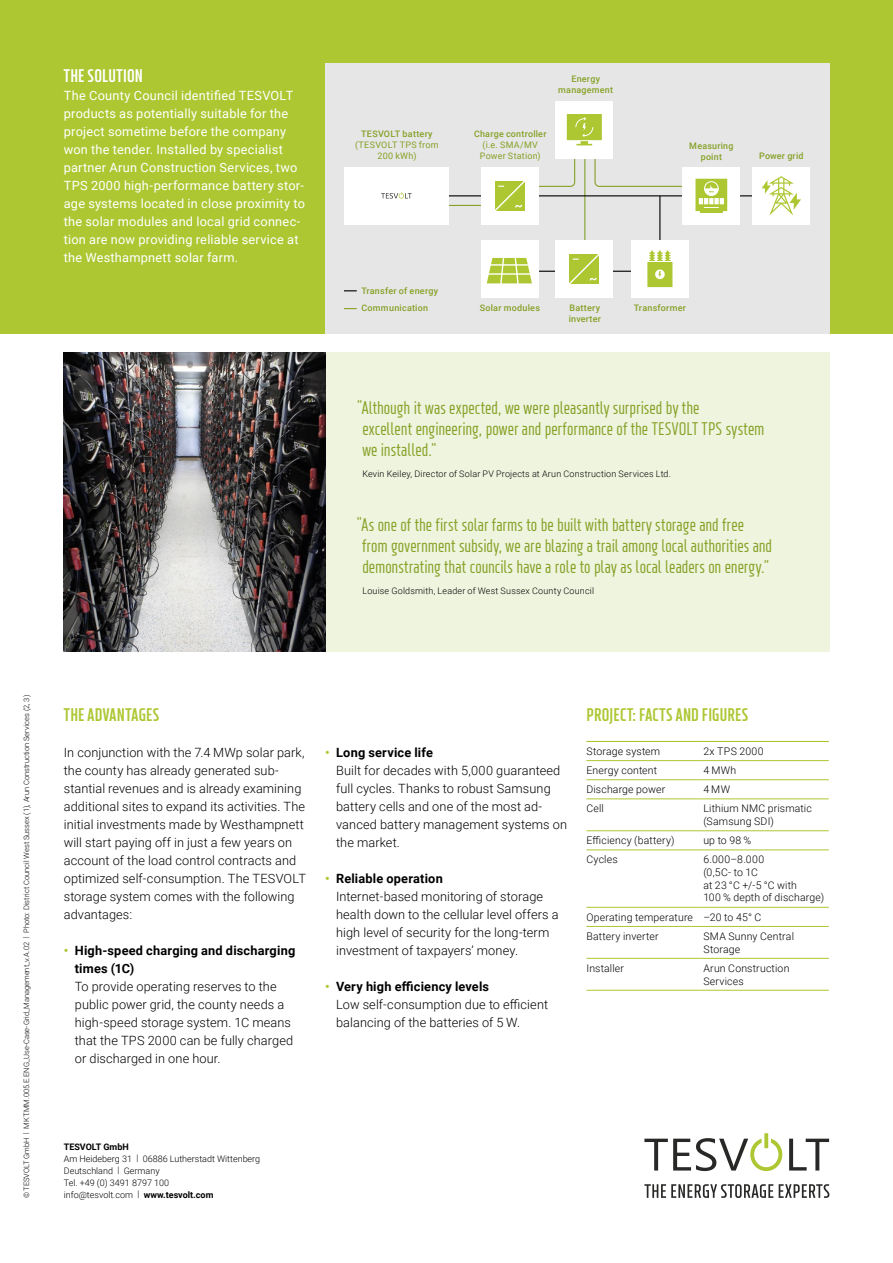
<style>
.page{position:relative;width:893px;height:1263px;background:#fff}
.page>*{position:absolute;margin:0;border:0;box-sizing:border-box;transform-origin:0 0}
.t1{font:500 condensed 18px/21px "XXII Neue Norm";color:#86a127}
.t2{font:800 condensed 18px "XXII Neue Norm";letter-spacing:.015em;color:#adc733}
.t3{font:800 condensed 18px "XXII Neue Norm";letter-spacing:.02em;color:#fff}
.t4{font:300 12.75px/18px "Roboto";letter-spacing:.005em;color:#000}
.t5{font:12.75px/18px "Roboto";letter-spacing:.02em;color:#fff}
.t6{font:700 12.75px/18px "Roboto";letter-spacing:.015em;color:#000}
.t7{font:300 10.5px/12.6px "Roboto";letter-spacing:.015em;color:#000}
.t8{font:300 10.5px "Roboto";letter-spacing:.035em;color:#000}
.t9{font:300 9px/12px "Roboto";letter-spacing:.015em;color:#000}
.t10{font:500 9px/10.8px "Roboto";letter-spacing:.025em;color:#86a127}
.t11{font:9px/10.8px "Roboto";letter-spacing:.03em;color:#86a127;text-align:center}
.t12{font:700 9px "Roboto";color:#000}
.t13{font:300 7.5px "Roboto";color:#000}
.s1{color:#adc733}
.s2{font-weight:700;color:#adc733}
.s3{font-weight:700}
</style>
<div class="page">
<div style="left:0;top:0;width:893px;height:334px;background:#adc733"></div>
<div style="left:325px;top:64px;width:504px;height:270px;background:#e6e6e6"></div>
<div style="left:325px;top:352px;width:504px;height:300px;background:#eff4de"></div>
<img style="left:63px;top:352px;width:262px;height:300px">
<svg style="left:764px;top:1133px;width:4px;height:15px"></svg>
<svg style="left:789px;top:1139px;width:40px;height:31px"></svg>
<svg style="left:644px;top:1184px;width:129px;height:14px"></svg>
<svg style="left:779px;top:1184px;width:50px;height:14px"></svg>
<svg style="left:644px;top:1138px;width:138px;height:33px"></svg>
<hr style="left:586px;top:741px;width:113px;height:1px;background:#adc733">
<hr style="left:699px;top:741px;width:130px;height:1px;background:#adc733">
<hr style="left:586px;top:760px;width:113px;height:1px;background:#adc733">
<hr style="left:699px;top:760px;width:130px;height:1px;background:#adc733">
<hr style="left:586px;top:779px;width:113px;height:1px;background:#adc733">
<hr style="left:699px;top:779px;width:130px;height:1px;background:#adc733">
<hr style="left:586px;top:798px;width:113px;height:1px;background:#adc733">
<hr style="left:699px;top:798px;width:130px;height:1px;background:#adc733">
<hr style="left:586px;top:830px;width:113px;height:1px;background:#adc733">
<hr style="left:699px;top:830px;width:130px;height:1px;background:#adc733">
<hr style="left:586px;top:849px;width:113px;height:1px;background:#adc733">
<hr style="left:699px;top:849px;width:130px;height:1px;background:#adc733">
<hr style="left:586px;top:907px;width:113px;height:1px;background:#adc733">
<hr style="left:699px;top:907px;width:130px;height:1px;background:#adc733">
<hr style="left:586px;top:926px;width:113px;height:1px;background:#adc733">
<hr style="left:699px;top:926px;width:130px;height:1px;background:#adc733">
<hr style="left:586px;top:958px;width:113px;height:1px;background:#adc733">
<hr style="left:699px;top:958px;width:130px;height:1px;background:#adc733">
<hr style="left:586px;top:990px;width:113px;height:1px;background:#adc733">
<hr style="left:699px;top:990px;width:130px;height:1px;background:#adc733">
<hr style="left:447px;top:205px;width:64px;height:1px;background:#86a127">
<svg style="left:594px;top:159px;width:88px;height:28px"></svg>
<hr style="left:659px;top:196px;width:1px;height:90px;background:#000">
<hr style="left:493px;top:271px;width:196px;height:1px;background:#000">
<hr style="left:584px;top:149px;width:1px;height:137px;background:#86a127">
<svg style="left:344px;top:290px;width:13px;height:1px"></svg>
<svg style="left:344px;top:308px;width:13px;height:1px"></svg>
<hr style="left:440px;top:195px;width:329px;height:1px;background:#000">
<div style="left:555px;top:101px;width:58px;height:58px;background:#fff"></div>
<svg style="left:567px;top:114px;width:35px;height:31px"></svg>
<div style="left:481px;top:240px;width:58px;height:58px;background:#fff"></div>
<svg style="left:487px;top:257px;width:45px;height:27px"></svg>
<hr style="left:487px;top:273px;width:46px;height:2px;background:#fff">
<hr style="left:486px;top:264px;width:47px;height:2px;background:#fff">
<div style="left:631px;top:240px;width:58px;height:58px;background:#fff"></div>
<svg style="left:647px;top:251px;width:25px;height:36px"></svg>
<div style="left:682px;top:167px;width:58px;height:58px;background:#fff"></div>
<svg style="left:695px;top:179px;width:32px;height:34px"></svg>
<div style="left:344px;top:167px;width:105px;height:58px;background:#fff"></div>
<svg style="left:381px;top:192px;width:31px;height:7px"></svg>
<div style="left:752px;top:167px;width:58px;height:58px;background:#fff"></div>
<svg style="left:761px;top:176px;width:40px;height:40px"></svg>
<div style="left:555px;top:240px;width:58px;height:58px;background:#fff"></div>
<svg style="left:569px;top:254px;width:30px;height:30px"></svg>
<div style="left:481px;top:167px;width:58px;height:58px;background:#fff"></div>
<svg style="left:495px;top:159px;width:81px;height:52px"></svg>
<h1 class="t3" style="left:64px;top:65px;width:81px">THE SOLUTION</h1>
<p class="t5" style="left:64px;top:86px;width:243px">The County Council identified TESVOLT products as potentially suitable for the project sometime before the company won the tender. Installed by specialist partner Arun Construction Services, two TPS 2000 high-performance battery stor&shy;age systems located in close proximity to the solar modules and local grid connec&shy;tion are now providing reliable service at the Westhampnett solar farm.</p>
<p class="t10" style="left:361px;top:128px;width:73px">TESVOLT battery</p>
<p class="t11" style="left:355px;top:139px;width:85px">(TESVOLT TPS from<br>200 kWh)</p>
<p class="t10" style="left:558px;top:73px;width:56px;text-align:center">Energy management</p>
<p class="t10" style="left:474px;top:128px;width:74px">Charge controller</p>
<p class="t11" style="left:480px;top:139px;width:62px;text-align:left">(i.e. SMA/MV<br>Power Station)</p>
<p class="t10" style="left:689px;top:140px;width:46px;text-align:center">Measuring point</p>
<p class="t10" style="left:759px;top:150px;width:46px">Power grid</p>
<p class="t10" style="left:361px;top:281px;width:78px;line-height:17.7px">Transfer of energy<br>Communication</p>
<p class="t10" style="left:480px;top:302px;width:62px">Solar modules</p>
<p class="t10" style="left:569px;top:302px;width:34px">Battery inverter</p>
<p class="t10" style="left:634px;top:302px;width:54px">Transformer</p>
<h1 class="t1" style="left:362px;top:397px;width:404px;text-indent:-5px">“Although it was expected, we were pleasantly surprised by the<br>excellent engineering, power and performance of the TESVOLT TPS system we installed.”</h1>
<p class="t9" style="left:362px;top:468px;width:310px">Kevin Keiley, Director of Solar PV Projects at Arun Construction Services Ltd.</p>
<h1 class="t1" style="left:362px;top:514px;width:411px;text-indent:-6px">“As one of the first solar farms to be built with battery storage and free from government subsidy, we are blazing a trail among local authorities and demonstrating that councils have a role to play as local leaders on energy.”</h1>
<p class="t9" style="left:362px;top:585px;width:233px">Louise Goldsmith, Leader of West Sussex County Council</p>
<p class="t13" style="left:21px;top:1134px;width:440px;rotate:-90deg">| MKT.MM.005.E.ENG_Use-Case-Grid_Management_v.A.02 | Photo: District Council West Sussex (1), Arun Construction Services (2, 3)</p>
<p class="t13" style="left:21px;top:1198px;width:62px;rotate:-90deg">© TESVOLT GmbH</p>
<h1 class="t2" style="left:64px;top:704px;width:97px">THE ADVANTAGES</h1>
<p class="t4" style="left:64px;top:743px;width:244px">In conjunction with the 7.4 MWp solar park, the county has already generated sub&shy;stantial revenues and is already examining additional sites to expand its activities. The initial investments made by Westhampnett will start paying off in just a few years on account of the load control contracts and optimized self-consumption. The TESVOLT storage system comes with the following advantages:</p>
<p class="t6" style="left:75px;top:941px;width:222px;text-indent:-11px"><span class="s1">•</span> High-speed charging and discharging times (1C)</p>
<p class="t4" style="left:75px;top:977px;width:220px">To provide operating reserves to the public power grid, the county needs a high-speed storage system. 1C means that the TPS 2000 can be fully charged or discharged in one hour.</p>
<p class="t4" style="left:336px;top:743px;width:232px;text-indent:-11px"><span class="s2">•</span> <span class="s3">Long service life<br></span>Built for decades with 5,000 guaranteed full cycles. Thanks to robust Samsung battery cells and one of the most ad&shy;vanced battery management systems on the market.</p>
<p class="t4" style="left:336px;top:869px;width:224px;text-indent:-11px"><span class="s2">•</span> <span class="s3">Reliable operation<br></span>Internet-based monitoring of storage health down to the cellular level offers a high level of security for the long-term investment of taxpayers’ money.</p>
<p class="t4" style="left:336px;top:977px;width:213px;text-indent:-11px"><span class="s2">•</span> <span class="s3">Very high efficiency levels<br></span>Low self-consumption due to efficient balancing of the batteries of 5 W.</p>
<h1 class="t2" style="left:586px;top:704px;width:163px">PROJECT: FACTS AND FIGURES</h1>
<p class="t7" style="left:586px;top:744px;width:75px">Storage system</p>
<p class="t8" style="left:703px;top:744px;width:62px">2x TPS 2000</p>
<p class="t7" style="left:586px;top:763px;width:72px">Energy content</p>
<p class="t7" style="left:703px;top:763px;width:34px">4 MWh</p>
<p class="t7" style="left:586px;top:783px;width:80px">Discharge power</p>
<p class="t7" style="left:703px;top:783px;width:28px">4 MW</p>
<p class="t7" style="left:586px;top:802px;width:19px">Cell</p>
<p class="t7" style="left:703px;top:802px;width:110px">Lithium NMC prismatic (Samsung SDI)</p>
<p class="t7" style="left:586px;top:834px;width:90px">Efficiency (battery)</p>
<p class="t7" style="left:703px;top:834px;width:49px">up to 98 %</p>
<p class="t7" style="left:586px;top:853px;width:33px">Cycles</p>
<p class="t7" style="left:703px;top:853px;width:122px">6.000–8.000<br>(0,5C- to 1C<br>at 23 °C +/-5 °C with<br>100 % depth of discharge)</p>
<p class="t7" style="left:586px;top:907px;width:176px;line-height:19.6px">Operating temperature –20 to 45° C<br>Battery inverter</p>
<p class="t7" style="left:703px;top:930px;width:92px">SMA Sunny Central<br>Storage</p>
<p class="t7" style="left:586px;top:962px;width:39px">Installer</p>
<p class="t7" style="left:703px;top:962px;width:88px">Arun Construction<br>Services</p>
<p class="t12" style="left:64px;top:1140px;width:67px">TESVOLT GmbH</p>
<p class="t9" style="left:64px;top:1152px;width:198px">Am Heideberg 31 | 06886 Lutherstadt Wittenberg<br>Deutschland | Germany<br>Tel. +49 (0) 3491 8797 100</p>
<p class="t9" style="left:64px;top:1188px;width:151px">info@tesvolt.com | <span class="s3">www.tesvolt.com</span></p>
</div>
